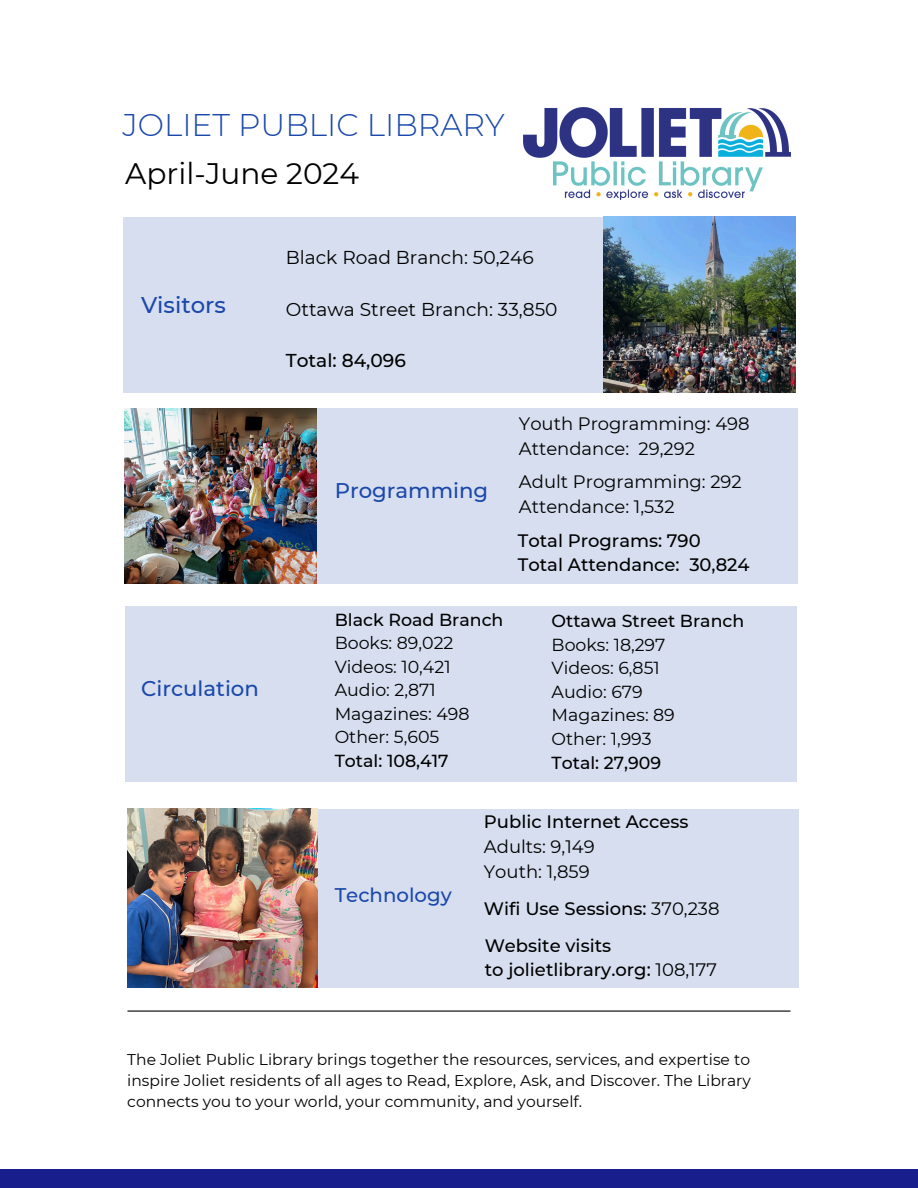
<style>
.page{position:relative;width:918px;height:1188px;background:#fff}
.page>*{position:absolute;margin:0;border:0;box-sizing:border-box;transform-origin:0 0}
.t1{font:300 31.35px "Montserrat";color:#1b48ab}
.t2{font:29.7px "Montserrat";color:#000}
.t3{font:500 22.8px "Montserrat";color:#1b48ab}
.t4{font:500 21.3px "Montserrat";color:#1b48ab}
.t5{font:500 19.8px "Montserrat";color:#1b48ab}
.t6{font:18.6px "Montserrat";color:#000}
.t7{font:500 18.6px "Montserrat";color:#000}
.t8{font:18px/24.8px "Montserrat";color:#000}
.t9{font:500 18px/24.8px "Montserrat";color:#000}
.t10{font:17.4px/23.5px "Montserrat";color:#000}
.t11{font:15.45px/21.1px "Montserrat";color:#000;text-align:justify}
.s1{font-weight:500}
.s2{font-weight:400}
</style>
<div class="page">
<div style="left:0;top:1170px;width:918px;height:18px;background:#181e8c"></div>
<hr style="left:128px;top:1011px;width:662px;height:1px;background:#000">
<div style="left:126px;top:408px;width:672px;height:176px;background:#d6deef"></div>
<img style="left:124px;top:408px;width:192px;height:176px">
<div style="left:127px;top:809px;width:672px;height:179px;background:#d6deef"></div>
<img style="left:127px;top:809px;width:190px;height:179px">
<div style="left:125px;top:606px;width:672px;height:176px;background:#d6deef"></div>
<div style="left:123px;top:217px;width:672px;height:175px;background:#d6deef"></div>
<img style="left:603px;top:217px;width:192px;height:175px">
<img style="left:523px;top:108px;width:268px;height:92px">
<h5 class="t1" style="left:123px;top:106px;width:384px">JOLIET PUBLIC LIBRARY</h5>
<h5 class="t2" style="left:125px;top:155px;width:235px">April-June 2024</h5>
<h4 class="t3" style="left:141px;top:291px;width:86px">Visitors</h4>
<h5 class="t4" style="left:141px;top:675px;width:119px">Circulation</h5>
<h3 class="t6" style="left:286px;top:246px;width:249px">Black Road Branch: 50,246</h3>
<h6 class="t6" style="left:286px;top:298px;width:273px">Ottawa Street Branch: 33,850</h6>
<h6 class="t7" style="left:286px;top:349px;width:121px">Total: 84,096</h6>
<h5 class="t4" style="left:335px;top:477px;width:155px">Programming</h5>
<p class="t10" style="left:335px;top:608px;width:170px"><span class="s1">Black Road Branch<br></span>Books: 89,022<br>Videos: 10,421<br>Audio: 2,871<br>Magazines: 498<br>Other: 5,605<br><span class="s1">Total: 108,417</span></p>
<h5 class="t8" style="left:519px;top:411px;width:232px">Youth Programming: 498<br>Attendance: 29,292</h5>
<h4 class="t8" style="left:519px;top:470px;width:224px">Adult Programming: 292<br>Attendance: 1,532</h4>
<p class="t9" style="left:518px;top:528px;width:233px">Total Programs: 790<br>Total Attendance: 30,824</p>
<h5 class="t10" style="left:552px;top:609px;width:194px"><span class="s1">Ottawa Street Branch<br></span>Books: 18,297<br>Videos: 6,851<br>Audio: 679<br>Magazines: 89<br>Other: 1,993<br><span class="s1">Total: 27,909</span></h5>
<h4 class="t5" style="left:335px;top:882px;width:119px">Technology</h4>
<p class="t8" style="left:484px;top:810px;width:206px"><span class="s1">Public Internet Access<br></span>Adults: 9,149<br>Youth: 1,859</p>
<h5 class="t9" style="left:484px;top:896px;width:237px">Wifi Use Sessions: <span class="s2">370,238</span></h5>
<p class="t9" style="left:485px;top:933px;width:234px">Website visits<br>to jolietlibrary.org: <span class="s2">108,177</span></p>
<h3 class="t11" style="left:127px;top:1049px;width:625px">The Joliet Public Library brings together the resources, services, and expertise to inspire Joliet residents of all ages to Read, Explore, Ask, and Discover. The Library connects you to your world, your community, and yourself.</h3>
</div>
